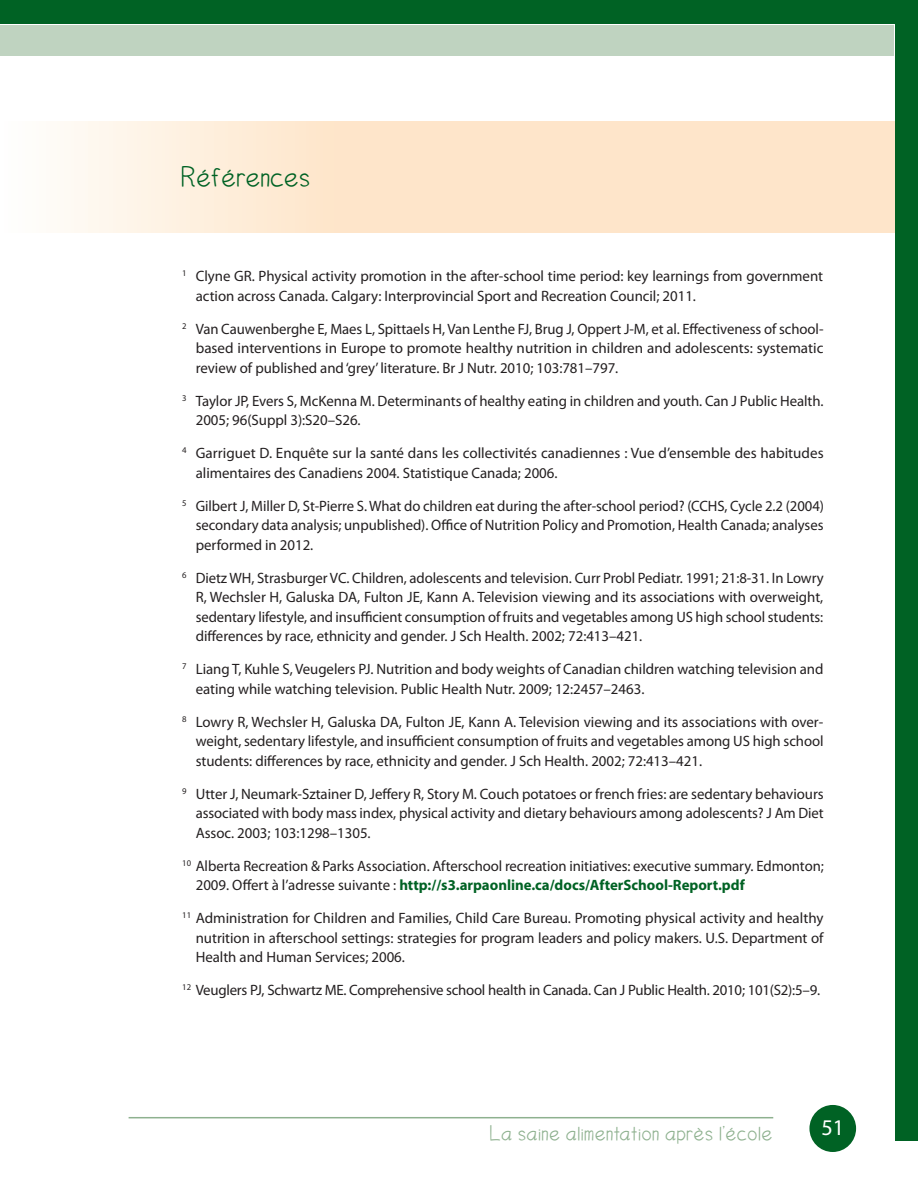
<style>
.page{position:relative;width:918px;height:1188px;background:#fff}
.page>*{position:absolute;margin:0;border:0;box-sizing:border-box;transform-origin:0 0}
.t1{font:24px "Duncan";color:#006224}
.t2{font:22.5px "Myriad Pro";color:#fff}
.t3{font:18px "Duncan";letter-spacing:.015em;color:#8eb18f}
.t4{font:15px/19.5px "Myriad Pro";color:#231f20;text-align:justify}
.s1{font-weight:700;color:#006224}
</style>
<div class="page">
<div style="left:0;top:0;width:918px;height:1141px;background:#006224"></div>
<div style="left:0;top:25px;width:894px;height:1137px;background:#fff"></div>
<div style="left:0;top:25px;width:894px;height:30px;background:#bfd3c0"></div>
<svg style="left:64px;top:121px;width:830px;height:112px;background:#fee8d0"></svg>
<div style="left:809px;top:1105px;width:47px;height:47px;background:#006224;border-radius:50%"></div>
<hr style="left:129px;top:1117px;width:644px;height:1px;background:#8eb18f">
<h1 class="t1" style="left:182px;top:160px;width:130px">Références</h1>
<p class="t4" style="left:196px;top:266px;width:629px;text-indent:-14px"><sup>1</sup> Clyne GR. Physical activity promotion in the after-school time period: key learnings from government action across Canada. Calgary: Interprovincial Sport and Recreation Council; 2011.</p>
<p class="t4" style="left:196px;top:319px;width:629px;text-indent:-14px"><sup>2</sup> Van Cauwenberghe E, Maes L, Spittaels H, Van Lenthe FJ, Brug J, Oppert J-M, et al. Effectiveness of school&shy;based interventions in Europe to promote healthy nutrition in children and adolescents: systematic review of published and ‘grey’ literature. Br J Nutr. 2010; 103:781–797.</p>
<p class="t4" style="left:196px;top:391px;width:629px;text-indent:-14px"><sup>3</sup> Taylor JP, Evers S, McKenna M. Determinants of healthy eating in children and youth. Can J Public Health.<br>2005; 96(Suppl 3):S20–S26.</p>
<p class="t4" style="left:196px;top:443px;width:629px;text-indent:-14px"><sup>4</sup> Garriguet D. Enquête sur la santé dans les collectivités canadiennes : Vue d’ensemble des habitudes alimentaires des Canadiens 2004. Statistique Canada; 2006.</p>
<p class="t4" style="left:196px;top:496px;width:630px;text-indent:-14px"><sup>5</sup> Gilbert J, Miller D, St-Pierre S. What do children eat during the after-school period? (CCHS, Cycle 2.2 (2004) secondary data analysis; unpublished). Office of Nutrition Policy and Promotion, Health Canada; analyses performed in 2012.</p>
<p class="t4" style="left:196px;top:568px;width:630px;text-indent:-14px"><sup>6</sup> Dietz WH, Strasburger VC. Children, adolescents and television. Curr Probl Pediatr. 1991; 21:8-31. In Lowry R, Wechsler H, Galuska DA, Fulton JE, Kann A. Television viewing and its associations with overweight, sedentary lifestyle, and insufficient consumption of fruits and vegetables among US high school students: differences by race, ethnicity and gender. J Sch Health. 2002; 72:413–421.</p>
<p class="t4" style="left:196px;top:659px;width:629px;text-indent:-13px"><sup>7</sup> Liang T, Kuhle S, Veugelers PJ. Nutrition and body weights of Canadian children watching television and eating while watching television. Public Health Nutr. 2009; 12:2457–2463.</p>
<p class="t4" style="left:196px;top:712px;width:629px;text-indent:-14px"><sup>8</sup> Lowry R, Wechsler H, Galuska DA, Fulton JE, Kann A. Television viewing and its associations with over&shy;weight, sedentary lifestyle, and insufficient consumption of fruits and vegetables among US high school students: differences by race, ethnicity and gender. J Sch Health. 2002; 72:413–421.</p>
<p class="t4" style="left:196px;top:784px;width:630px;text-indent:-14px"><sup>9</sup> Utter J, Neumark-Sztainer D, Jeffery R, Story M. Couch potatoes or french fries: are sedentary behaviours associated with body mass index, physical activity and dietary behaviours among adolescents? J Am Diet Assoc. 2003; 103:1298–1305.</p>
<p class="t4" style="left:196px;top:856px;width:630px;text-indent:-14px"><sup>10</sup> Alberta Recreation &amp; Parks Association. Afterschool recreation initiatives: executive summary. Edmonton;<br>2009. Offert à l’adresse suivante : <span class="s1">http://s3.arpaonline.ca/docs/AfterSchool-Report.pdf</span></p>
<p class="t4" style="left:196px;top:908px;width:629px;text-indent:-14px"><sup>11</sup> Administration for Children and Families, Child Care Bureau. Promoting physical activity and healthy nutrition in afterschool settings: strategies for program leaders and policy makers. U.S. Department of Health and Human Services; 2006.</p>
<p class="t4" style="left:182px;top:980px;width:639px"><sup>12</sup> Veuglers PJ, Schwartz ME. Comprehensive school health in Canada. Can J Public Health. 2010; 101(S2):5–9.</p>
<p class="t3" style="left:490px;top:1121px;width:284px">La saine alimentation après l’école</p>
<h2 class="t2" style="left:821px;top:1114px;width:24px">51</h2>
</div>
